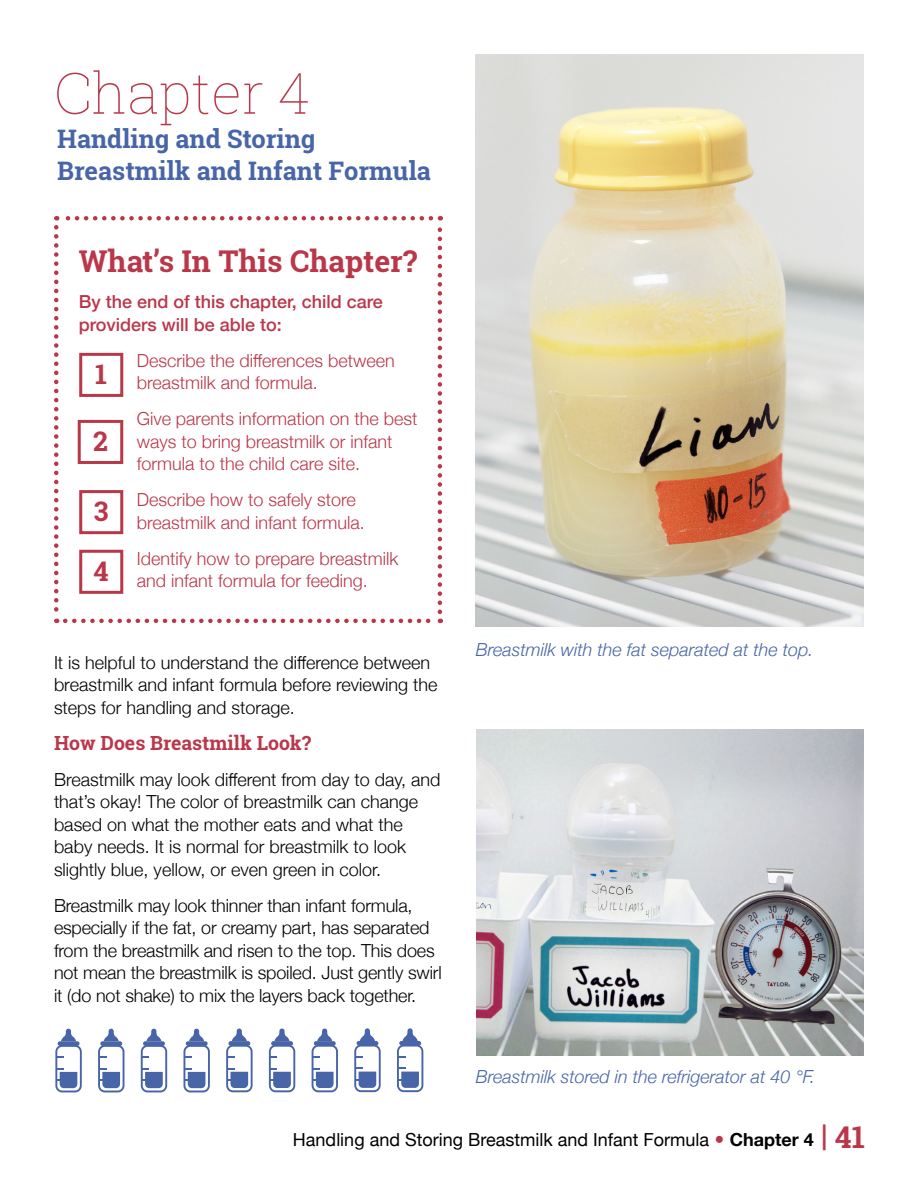
<style>
.page{position:relative;width:918px;height:1188px;background:#fff}
.page>*{position:absolute;margin:0;border:0;box-sizing:border-box;transform-origin:0 0}
.t1{font:100 57px "Roboto Slab";color:#ba374a}
.t2{font:700 30px "Roboto Slab";color:#ba374a}
.t3{font:700 27px "Roboto Slab";color:#ba374a}
.t4{font:700 25.5px/31.5px "Roboto Slab";color:#4865a8}
.t5{font:700 19.5px "Roboto Slab";color:#ba374a}
.t6{font:300 18px/22.5px "Helvetica Neue";color:#000}
.t7{font:300 18px/22.5px "Helvetica Neue";color:#ba374a}
.t8{font:italic 300 18px "Helvetica Neue";color:#4865a8}
.t9{font:18px "Helvetica Neue";color:#000}
.t10{font:500 18px/22.5px "Helvetica Neue";color:#ba374a}
.s1{color:#ba374a}
.s2{font-weight:700}
.s3{font-family:"Roboto Slab";font-weight:700;font-size:30px;color:#ba374a}
</style>
<div class="page">
<svg style="left:54px;top:227px;width:4px;height:396px"></svg>
<svg style="left:65px;top:619px;width:376px;height:4px"></svg>
<svg style="left:438px;top:216px;width:4px;height:396px"></svg>
<svg style="left:56px;top:216px;width:375px;height:4px"></svg>
<div style="left:79px;top:353px;width:44px;height:44px;border:3px solid #ba374a"></div>
<div style="left:78px;top:420px;width:45px;height:44px;border:3px solid #ba374a"></div>
<div style="left:79px;top:490px;width:44px;height:44px;border:3px solid #ba374a"></div>
<div style="left:79px;top:550px;width:44px;height:44px;border:3px solid #ba374a"></div>
<img style="left:476px;top:54px;width:388px;height:573px">
<svg style="left:55px;top:1029px;width:27px;height:63px"></svg>
<svg style="left:98px;top:1029px;width:26px;height:63px"></svg>
<svg style="left:141px;top:1029px;width:26px;height:63px"></svg>
<svg style="left:183px;top:1029px;width:27px;height:63px"></svg>
<svg style="left:226px;top:1029px;width:27px;height:63px"></svg>
<svg style="left:269px;top:1029px;width:26px;height:63px"></svg>
<svg style="left:312px;top:1029px;width:26px;height:63px"></svg>
<svg style="left:354px;top:1028px;width:27px;height:64px"></svg>
<svg style="left:397px;top:1028px;width:26px;height:64px"></svg>
<img style="left:477px;top:729px;width:387px;height:326px">
<h1 class="t1" style="left:54px;top:54px;width:258px">Chapter 4</h1>
<h1 class="t4" style="left:57px;top:123px;width:375px">Handling and Storing<br>Breastmilk and Infant Formula</h1>
<h2 class="t2" style="left:79px;top:241px;width:340px">What’s In This Chapter?</h2>
<p class="t10" style="left:79px;top:289px;width:306px">By the end of this chapter, child care providers will be able to:</p>
<p class="t7" style="left:137px;top:348px;width:260px">Describe the differences between breastmilk and formula.</p>
<p class="t7" style="left:137px;top:406px;width:282px">Give parents information on the best ways to bring breastmilk or infant formula to the child care site.</p>
<p class="t7" style="left:137px;top:487px;width:230px">Describe how to safely store breastmilk and infant formula.</p>
<p class="t7" style="left:137px;top:546px;width:263px">Identify how to prepare breastmilk and infant formula for feeding.</p>
<p class="t3" style="left:95px;top:356px;width:13px">1</p>
<p class="t3" style="left:93px;top:423px;width:16px">2</p>
<p class="t3" style="left:94px;top:493px;width:16px">3</p>
<p class="t3" style="left:94px;top:553px;width:17px">4</p>
<p class="t6" style="left:54px;top:650px;width:385px">It is helpful to understand the difference between breastmilk and infant formula before reviewing the steps for handling and storage.</p>
<h2 class="t5" style="left:54px;top:729px;width:259px">How Does Breastmilk Look?</h2>
<p class="t6" style="left:54px;top:767px;width:388px">Breastmilk may look different from day to day, and that’s okay! The color of breastmilk can change based on what the mother eats and what the baby needs. It is normal for breastmilk to look slightly blue, yellow, or even green in color.</p>
<p class="t6" style="left:54px;top:893px;width:389px">Breastmilk may look thinner than infant formula, especially if the fat, or creamy part, has separated from the breastmilk and risen to the top. This does not mean the breastmilk is spoiled. Just gently swirl it (do not shake) to mix the layers back together.</p>
<p class="t8" style="left:476px;top:636px;width:339px">Breastmilk with the fat separated at the top.</p>
<p class="t8" style="left:476px;top:1062px;width:341px">Breastmilk stored in the refrigerator at 40 °F.</p>
<p class="t9" style="left:293px;top:1127px;width:574px">Handling and Storing Breastmilk and Infant Formula <span class="s1">•</span> <span class="s2">Chapter 4</span> <span class="s3">| 41</span></p>
</div>
